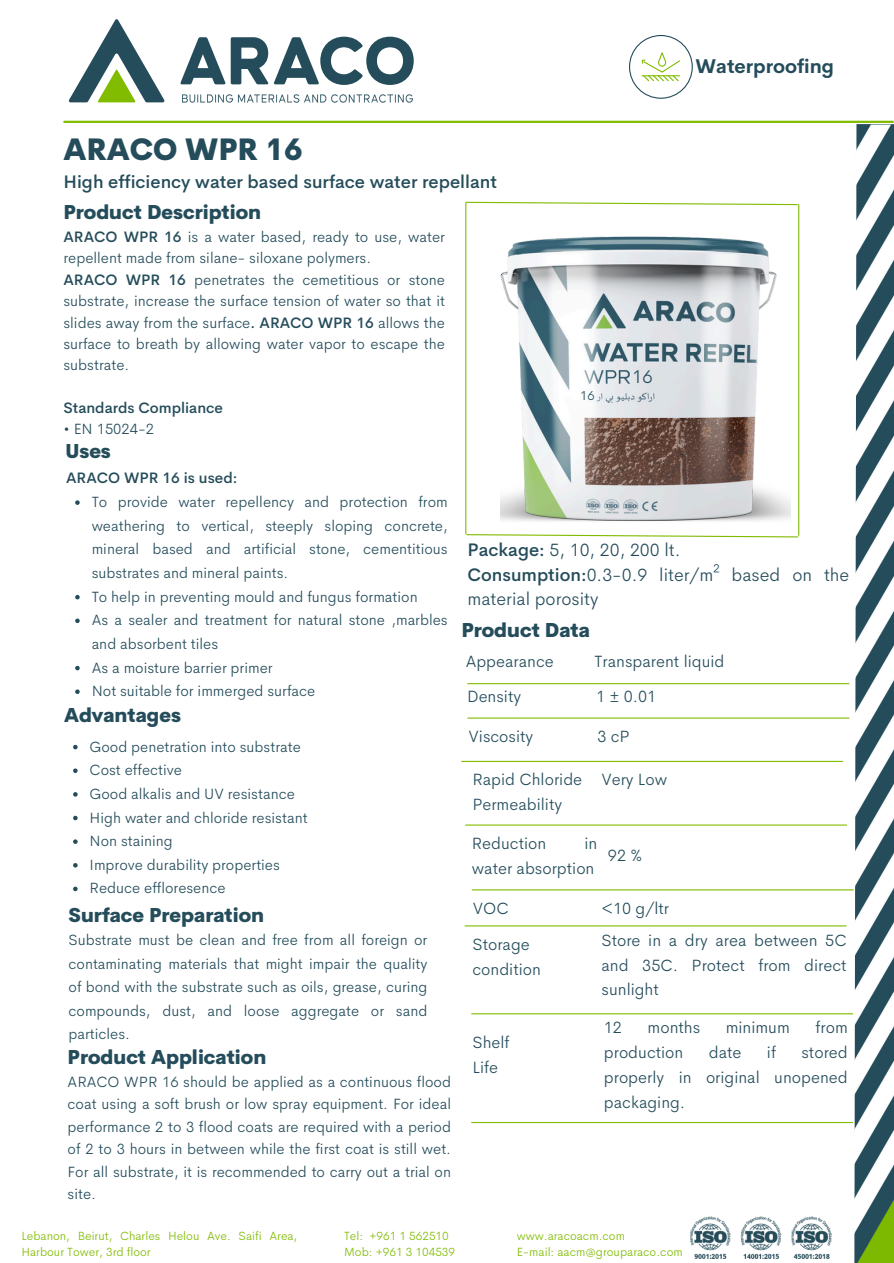
<style>
.page{position:relative;width:894px;height:1263px;background:#fff}
.page>*{position:absolute;margin:0;border:0;box-sizing:border-box;transform-origin:0 0}
.t1{font:800 30px "Cerebri Sans";color:#244c5a}
.t2{font:800 19.5px "Cerebri Sans";color:#244c5a}
.t3{font:700 19.5px "Cerebri Sans";color:#244c5a}
.t4{font:300 18.6px "Cerebri Sans";color:#234c5a}
.t5{font:300 18px/24.8px "Cerebri Sans";color:#244c5a}
.t6{font:500 18px "Cerebri Sans";color:#244c5a}
.t7{font:300 16.5px/24.8px "Cerebri Sans";color:#244c5a}
.t8{font:300 15px/23.7px "Cerebri Sans";color:#244c5a;text-align:justify}
.t9{font:500 15px "Cerebri Sans";color:#244c5a}
.t10{font:300 13.05px "Cerebri Sans";color:#234c5a}
.t11{font:300 12px/16px "Cerebri Sans";color:#81bc00}
.s1{font-weight:500}
</style>
<div class="page">
<svg style="left:68px;top:19px;width:96px;height:83px"></svg>
<svg style="left:180px;top:37px;width:45px;height:47px"></svg>
<svg style="left:231px;top:37px;width:37px;height:47px"></svg>
<svg style="left:274px;top:37px;width:139px;height:48px"></svg>
<img style="left:182px;top:94px;width:231px;height:9px">
<hr style="left:63px;top:121px;width:830px;height:2px;background:#81bc00">
<img style="left:852px;top:120px;width:41px;height:1142px">
<svg style="left:465px;top:533px;width:334px;height:5px"></svg>
<svg style="left:465px;top:201px;width:333px;height:5px"></svg>
<hr style="left:465px;top:202px;width:1px;height:332px;background:#81bc00">
<hr style="left:798px;top:204px;width:1px;height:331px;background:#81bc00">
<hr style="left:461px;top:760px;width:381px;height:2px;background:#81bc00">
<hr style="left:471px;top:1013px;width:381px;height:1px;background:#81bc00">
<hr style="left:471px;top:1121px;width:381px;height:1px;background:#81bc00">
<hr style="left:467px;top:683px;width:382px;height:1px;background:#81bc00">
<hr style="left:467px;top:717px;width:382px;height:1px;background:#81bc00">
<hr style="left:465px;top:824px;width:381px;height:1px;background:#81bc00">
<hr style="left:464px;top:925px;width:382px;height:1px;background:#81bc00">
<hr style="left:471px;top:889px;width:382px;height:1px;background:#81bc00">
<img style="left:690px;top:1216px;width:140px;height:42px">
<svg style="left:75px;top:500px;width:5px;height:5px"></svg>
<svg style="left:75px;top:595px;width:5px;height:4px"></svg>
<svg style="left:75px;top:618px;width:5px;height:5px"></svg>
<svg style="left:75px;top:665px;width:5px;height:5px"></svg>
<svg style="left:75px;top:689px;width:5px;height:5px"></svg>
<svg style="left:73px;top:744px;width:5px;height:5px"></svg>
<svg style="left:73px;top:768px;width:5px;height:5px"></svg>
<svg style="left:73px;top:792px;width:5px;height:4px"></svg>
<svg style="left:73px;top:815px;width:5px;height:5px"></svg>
<svg style="left:73px;top:839px;width:5px;height:4px"></svg>
<svg style="left:73px;top:863px;width:5px;height:4px"></svg>
<svg style="left:73px;top:886px;width:5px;height:5px"></svg>
<svg style="left:629px;top:35px;width:63px;height:64px"></svg>
<img style="left:500px;top:236px;width:290px;height:285px">
<p class="t1" style="left:63px;top:130px;width:241px">ARACO WPR 16</p>
<h6 class="t6" style="left:63px;top:170px;width:435px">High efficiency water based surface water repellant</h6>
<h2 class="t2" style="left:63px;top:200px;width:199px">Product Description</h2>
<p class="t8" style="left:63px;top:226px;width:383px;line-height:21.3px;text-align:left"><span class="s1">ARACO WPR 16</span> is a water based, ready to use, water repellent made from silane- siloxane polymers.<br><span class="s1">ARACO WPR 16</span> penetrates the cemetitious or stone substrate, increase the surface tension of water so that it slides away from the surface<span class="s1">. ARACO WPR 16</span> allows the surface to breath by allowing water vapor to escape the substrate.</p>
<p class="t9" style="left:63px;top:398px;width:161px">Standards Compliance</p>
<p class="t8" style="left:63px;top:417px;width:92px">• EN 15024-2</p>
<h1 class="t2" style="left:65px;top:439px;width:47px">Uses</h1>
<h4 class="t3" style="left:695px;top:53px;width:140px">Waterproofing</h4>
<h2 class="t10" style="left:580px;top:387px;width:16px">16</h2>
<h6 class="t4" style="left:632px;top:364px;width:22px">16</h6>
<p class="t9" style="left:66px;top:468px;width:173px">ARACO WPR 16 is used:</p>
<p class="t8" style="left:92px;top:490px;width:357px">To provide water repellency and protection from weathering to vertical, steeply sloping concrete, mineral based and artificial stone, cementitious substrates and mineral paints.</p>
<p class="t8" style="left:92px;top:584px;width:327px">To help in preventing mould and fungus formation</p>
<p class="t8" style="left:92px;top:608px;width:357px">As a sealer and treatment for natural stone ,marbles and absorbent tiles</p>
<p class="t8" style="left:92px;top:655px;width:182px">As a moisture barrier primer</p>
<p class="t8" style="left:92px;top:679px;width:225px">Not suitable for immerged surface</p>
<h2 class="t2" style="left:64px;top:702px;width:118px">Advantages</h2>
<p class="t8" style="left:90px;top:734px;width:213px">Good penetration into substrate</p>
<h6 class="t8" style="left:90px;top:758px;width:94px">Cost effective</h6>
<h6 class="t8" style="left:90px;top:781px;width:207px">Good alkalis and UV resistance</h6>
<p class="t8" style="left:90px;top:805px;width:219px">High water and chloride resistant</p>
<h6 class="t8" style="left:90px;top:829px;width:85px">Non staining</h6>
<h6 class="t8" style="left:90px;top:852px;width:192px">Improve durability properties</h6>
<p class="t8" style="left:90px;top:876px;width:137px">Reduce effloresence</p>
<h2 class="t2" style="left:69px;top:902px;width:197px">Surface Preparation</h2>
<h5 class="t8" style="left:69px;top:927px;width:360px">Substrate must be clean and free from all foreign or contaminating materials that might impair the quality of bond with the substrate such as oils, grease, curing compounds, dust, and loose aggregate or sand particles.</h5>
<h2 class="t2" style="left:68px;top:1044px;width:200px">Product Application</h2>
<h6 class="t8" style="left:68px;top:1069px;width:385px;line-height:22.5px">ARACO WPR 16 should be applied as a continuous flood coat using a soft brush or low spray equipment. For ideal performance 2 to 3 flood coats are required with a period of 2 to 3 hours in between while the first coat is still wet.<br>For all substrate, it is recommended to carry out a trial on site.</h6>
<p class="t5" style="left:467px;top:537px;width:383px"><span class="s1">Package:</span> 5, 10, 20, 200 lt.<br><span class="s1">Consumption:</span>0.3-0.9 liter/m² based on the material porosity</p>
<p class="t2" style="left:461px;top:617px;width:130px">Product Data</p>
<p class="t7" style="left:465px;top:648px;width:90px">Appearance</p>
<p class="t7" style="left:594px;top:648px;width:131px">Transparent liquid</p>
<p class="t7" style="left:467px;top:683px;width:56px">Density</p>
<p class="t7" style="left:596px;top:683px;width:62px">1 ± 0.01</p>
<p class="t7" style="left:468px;top:723px;width:66px">Viscosity</p>
<p class="t7" style="left:597px;top:723px;width:34px">3 cP</p>
<p class="t7" style="left:472px;top:767px;width:111px">Rapid Chloride<br>Permeability</p>
<h3 class="t7" style="left:601px;top:767px;width:67px">Very Low</h3>
<h2 class="t7" style="left:471px;top:830px;width:76px">Reduction</h2>
<h2 class="t7" style="left:471px;top:830px;width:127px;text-align:right">in<br>water absorption</h2>
<h6 class="t7" style="left:607px;top:843px;width:36px">92 %</h6>
<h6 class="t7" style="left:472px;top:895px;width:37px">VOC</h6>
<p class="t7" style="left:601px;top:895px;width:69px">&lt;10 g/ltr</p>
<p class="t7" style="left:472px;top:931px;width:70px">Storage condition</p>
<p class="t7" style="left:601px;top:927px;width:246px;text-align:justify">Store in a dry area between 5C and 35C. Protect from direct sunlight</p>
<p class="t7" style="left:472px;top:1029px;width:39px">Shelf<br>Life</p>
<p class="t7" style="left:603px;top:1015px;width:20px">12</p>
<p class="t7" style="left:647px;top:1015px;width:54px">months</p>
<p class="t7" style="left:725px;top:1015px;width:66px">minimum</p>
<p class="t7" style="left:815px;top:1015px;width:34px">from</p>
<p class="t7" style="left:603px;top:1039px;width:81px">production</p>
<p class="t7" style="left:708px;top:1039px;width:34px">date</p>
<p class="t7" style="left:766px;top:1039px;width:11px">if</p>
<p class="t7" style="left:603px;top:1039px;width:245px;text-align:justify;text-indent:197px">stored properly in original unopened packaging.</p>
<h6 class="t11" style="left:21px;top:1227px;width:277px">Lebanon, Beirut, Charles Helou Ave. Saifi Area,<br>Harbour Tower, 3rd floor</h6>
<h6 class="t11" style="left:344px;top:1227px;width:106px">Tel: +961 1 562510</h6>
<h2 class="t11" style="left:344px;top:1243px;width:112px">Mob: +961 3 104539</h2>
<h6 class="t11" style="left:516px;top:1227px;width:110px">www.aracoacm.com</h6>
<h6 class="t11" style="left:516px;top:1243px;width:167px">E-mail: aacm@grouparaco.com</h6>
</div>
